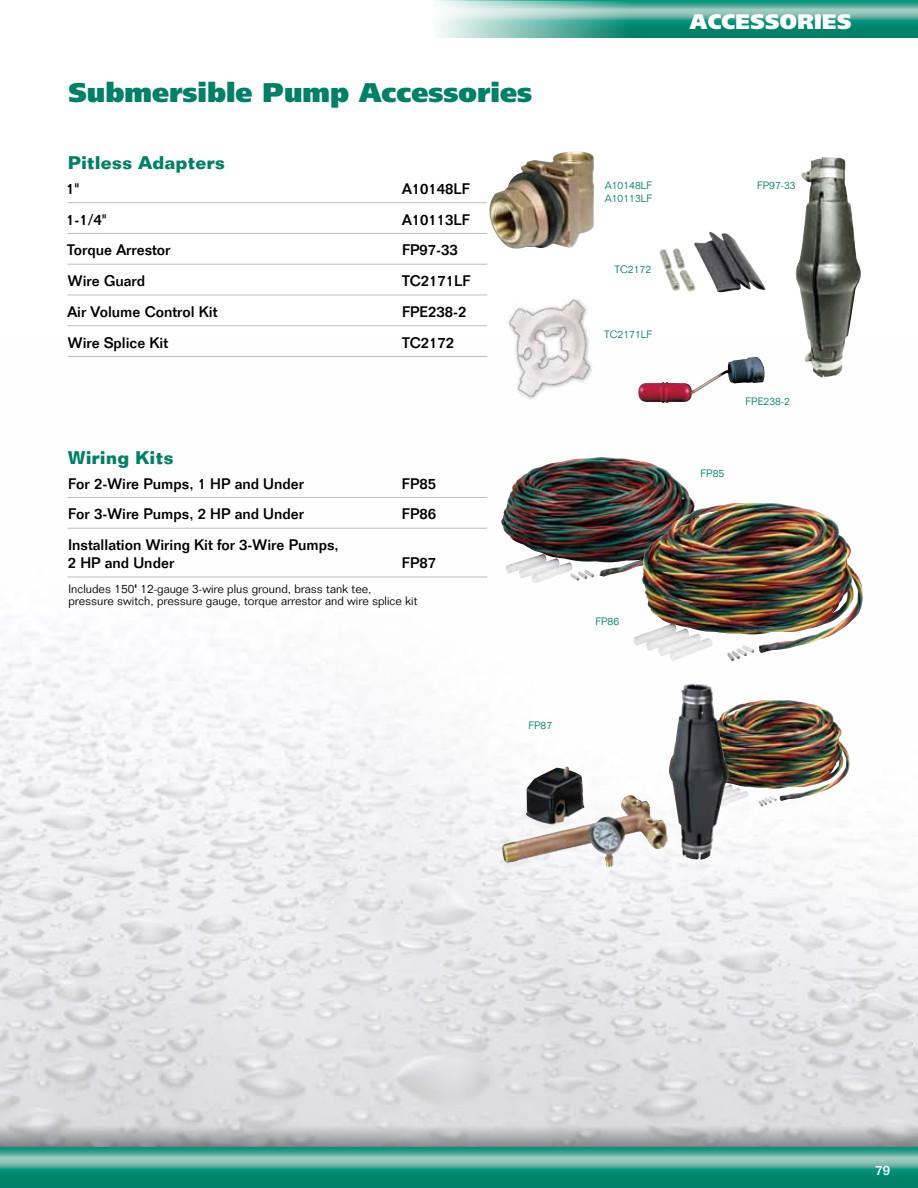
<style>
.page{position:relative;width:918px;height:1188px;background:#fff}
.page>*{position:absolute;margin:0;border:0;box-sizing:border-box;transform-origin:0 0}
.t1{font:900 27px "Frutiger";color:#008066}
.t2{font:900 21px "Frutiger";letter-spacing:.02em;color:#fff}
.t3{font:700 18px "Folio BT";color:#008066}
.t4{font:500 15px/18px "Folio LT";color:#000}
.t5{font:500 13.5px "Folio LT";color:#fff}
.t6{font:300 12px/12px "Folio LT";color:#000}
.t7{font:300 10.5px "Folio LT";color:#008066}
.s1{font-weight:700}
</style>
<div class="page">
<img style="left:0;top:356px;width:918px;height:769px">
<svg style="left:0;top:1125px;width:918px;height:23px;background:#a7aeb0"></svg>
<svg style="left:436px;top:0;width:482px;height:38px;background:#5aafa0"></svg>
<svg style="left:0;top:1148px;width:918px;height:40px;background:#339c89"></svg>
<img style="left:484px;top:151px;width:110px;height:98px">
<img style="left:494px;top:299px;width:113px;height:117px">
<img style="left:659px;top:232px;width:107px;height:61px">
<img style="left:796px;top:157px;width:52px;height:221px">
<img style="left:638px;top:357px;width:119px;height:46px">
<img style="left:501px;top:457px;width:200px;height:120px">
<img style="left:729px;top:700px;width:45px;height:96px">
<img style="left:669px;top:684px;width:60px;height:176px">
<img style="left:633px;top:503px;width:148px;height:158px">
<hr style="left:68px;top:202px;width:419px;height:1px;background:#bcbec0">
<hr style="left:68px;top:233px;width:419px;height:1px;background:#bcbec0">
<hr style="left:68px;top:264px;width:419px;height:1px;background:#bcbec0">
<hr style="left:68px;top:295px;width:419px;height:1px;background:#bcbec0">
<hr style="left:68px;top:325px;width:419px;height:1px;background:#bcbec0">
<hr style="left:68px;top:356px;width:419px;height:1px;background:#bcbec0">
<hr style="left:68px;top:497px;width:419px;height:1px;background:#bcbec0">
<hr style="left:68px;top:528px;width:419px;height:1px;background:#bcbec0">
<hr style="left:68px;top:577px;width:419px;height:1px;background:#bcbec0">
<h1 class="t1" style="left:68px;top:76px;width:465px">Submersible Pump Accessories</h1>
<p class="t3" style="left:68px;top:152px;width:159px">Pitless Adapters</p>
<p class="t4" style="left:66px;top:180px;width:15px">1"</p>
<p class="t4" style="left:402px;top:180px;width:69px">A10148LF</p>
<p class="t4" style="left:66px;top:210px;width:42px">1-1/4"</p>
<p class="t4" style="left:402px;top:210px;width:69px">A10113LF</p>
<p class="t4" style="left:67px;top:241px;width:105px">Torque Arrestor</p>
<p class="t4" style="left:402px;top:241px;width:57px">FP97-33</p>
<p class="t4" style="left:68px;top:272px;width:79px">Wire Guard</p>
<p class="t4" style="left:402px;top:272px;width:70px">TC2171LF</p>
<p class="t4" style="left:67px;top:303px;width:152px">Air Volume Control Kit</p>
<p class="t4" style="left:402px;top:303px;width:66px">FPE238-2</p>
<p class="t4" style="left:68px;top:333px;width:102px">Wire Splice Kit</p>
<p class="t4" style="left:402px;top:333px;width:54px">TC2172</p>
<p class="t3" style="left:68px;top:446px;width:107px">Wiring Kits</p>
<p class="t4" style="left:68px;top:474px;width:237px">For 2-Wire Pumps, 1 HP and Under</p>
<p class="t4" style="left:402px;top:474px;width:36px">FP85</p>
<p class="t4" style="left:68px;top:505px;width:237px">For 3-Wire Pumps, 2 HP and Under</p>
<p class="t4" style="left:402px;top:505px;width:36px">FP86</p>
<p class="t4" style="left:68px;top:536px;width:272px">Installation Wiring Kit for 3-Wire Pumps,<br>2 HP and Under</p>
<p class="t4" style="left:402px;top:554px;width:36px">FP87</p>
<p class="t6" style="left:68px;top:583px;width:351px">Includes 150<span class="s1">'</span> 12-gauge 3-wire plus ground, brass tank tee, pressure switch, pressure gauge, torque arrestor and wire splice kit</p>
<p class="t7" style="left:529px;top:719px;width:25px">FP87</p>
<h2 class="t2" style="left:690px;top:9px;width:163px">ACCESSORIES</h2>
<p class="t7" style="left:605px;top:180px;width:49px">A10148LF</p>
<p class="t7" style="left:757px;top:180px;width:40px">FP97-33</p>
<p class="t7" style="left:605px;top:192px;width:49px">A10113LF</p>
<p class="t7" style="left:615px;top:263px;width:38px">TC2172</p>
<p class="t7" style="left:604px;top:328px;width:50px">TC2171LF</p>
<p class="t7" style="left:746px;top:395px;width:46px">FPE238-2</p>
<p class="t7" style="left:701px;top:467px;width:25px">FP85</p>
<p class="t7" style="left:595px;top:615px;width:25px">FP86</p>
<p class="t5" style="left:875px;top:1162px;width:17px">79</p>
</div>
